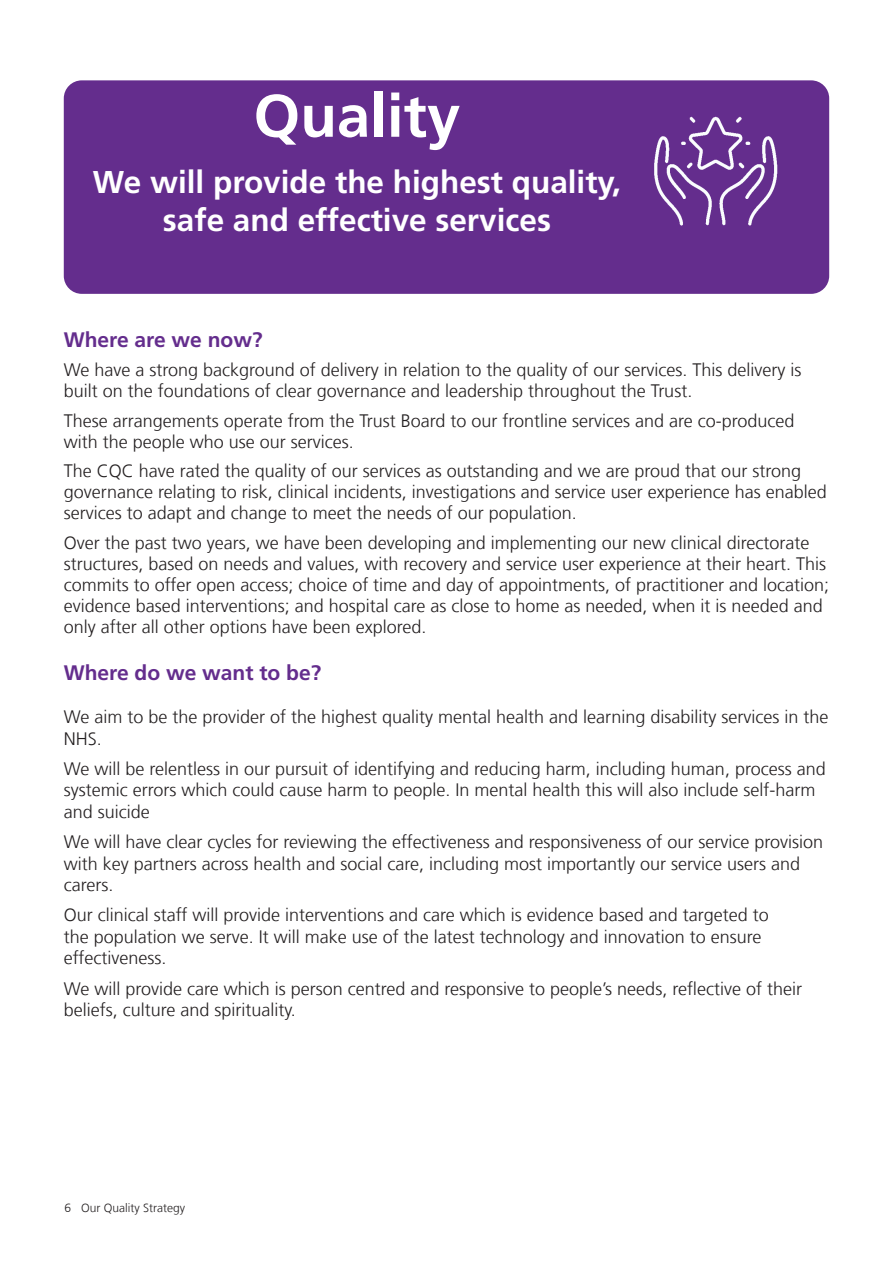
<style>
.page{position:relative;width:893px;height:1263px;background:#fff}
.page>*{position:absolute;margin:0;border:0;box-sizing:border-box;transform-origin:0 0}
.t1{font:700 60px "Frutiger LT Com";color:#fff}
.t2{font:700 31.5px/37.8px "Frutiger LT Com";color:#fff;text-align:center}
.t3{font:700 21px "Frutiger LT Com";color:#642d8d}
.t4{font:300 18px/21px "Frutiger LT Com";color:#231f20}
.t5{font:300 12px "Frutiger LT Com";color:#231f20}
</style>
<div class="page">
<div style="left:64px;top:80px;width:765px;height:214px;background:#642d8d;border-radius:18px"></div>
<img style="left:654px;top:116px;width:124px;height:110px">
<h1 class="t1" style="left:254px;top:81px;width:208px">Quality</h1>
<h2 class="t2" style="left:93px;top:164px;width:530px">We will provide the highest quality, safe and effective services</h2>
<p class="t3" style="left:64px;top:327px;width:200px">Where are we now?</p>
<p class="t4" style="left:64px;top:360px;width:739px">We have a strong background of delivery in relation to the quality of our services. This delivery is built on the foundations of clear governance and leadership throughout the Trust.</p>
<p class="t4" style="left:64px;top:410px;width:732px">These arrangements operate from the Trust Board to our frontline services and are co-produced with the people who use our services.</p>
<p class="t4" style="left:64px;top:461px;width:765px">The CQC have rated the quality of our services as outstanding and we are proud that our strong governance relating to risk, clinical incidents, investigations and service user experience has enabled services to adapt and change to meet the needs of our population.</p>
<p class="t4" style="left:64px;top:532px;width:767px">Over the past two years, we have been developing and implementing our new clinical directorate structures, based on needs and values, with recovery and service user experience at their heart. This commits to offer open access; choice of time and day of appointments, of practitioner and location; evidence based interventions; and hospital care as close to home as needed, when it is needed and only after all other options have been explored.</p>
<p class="t3" style="left:64px;top:660px;width:259px">Where do we want to be?</p>
<p class="t4" style="left:64px;top:706px;width:766px;line-height:21.6px">We aim to be the provider of the highest quality mental health and learning disability services in the<br>NHS.</p>
<p class="t4" style="left:64px;top:758px;width:763px;line-height:21.6px">We will be relentless in our pursuit of identifying and reducing harm, including human, process and systemic errors which could cause harm to people. In mental health this will also include self-harm and suicide</p>
<p class="t4" style="left:64px;top:831px;width:761px;line-height:21.6px">We will have clear cycles for reviewing the effectiveness and responsiveness of our service provision with key partners across health and social care, including most importantly our service users and carers.</p>
<p class="t4" style="left:64px;top:904px;width:707px;line-height:21.6px">Our clinical staff will provide interventions and care which is evidence based and targeted to the population we serve. It will make use of the latest technology and innovation to ensure effectiveness.</p>
<p class="t4" style="left:64px;top:978px;width:740px;line-height:21.6px">We will provide care which is person centred and responsive to people’s needs, reflective of their beliefs, culture and spirituality.</p>
<p class="t5" style="left:65px;top:1201px;width:122px">6 Our Quality Strategy</p>
</div>
